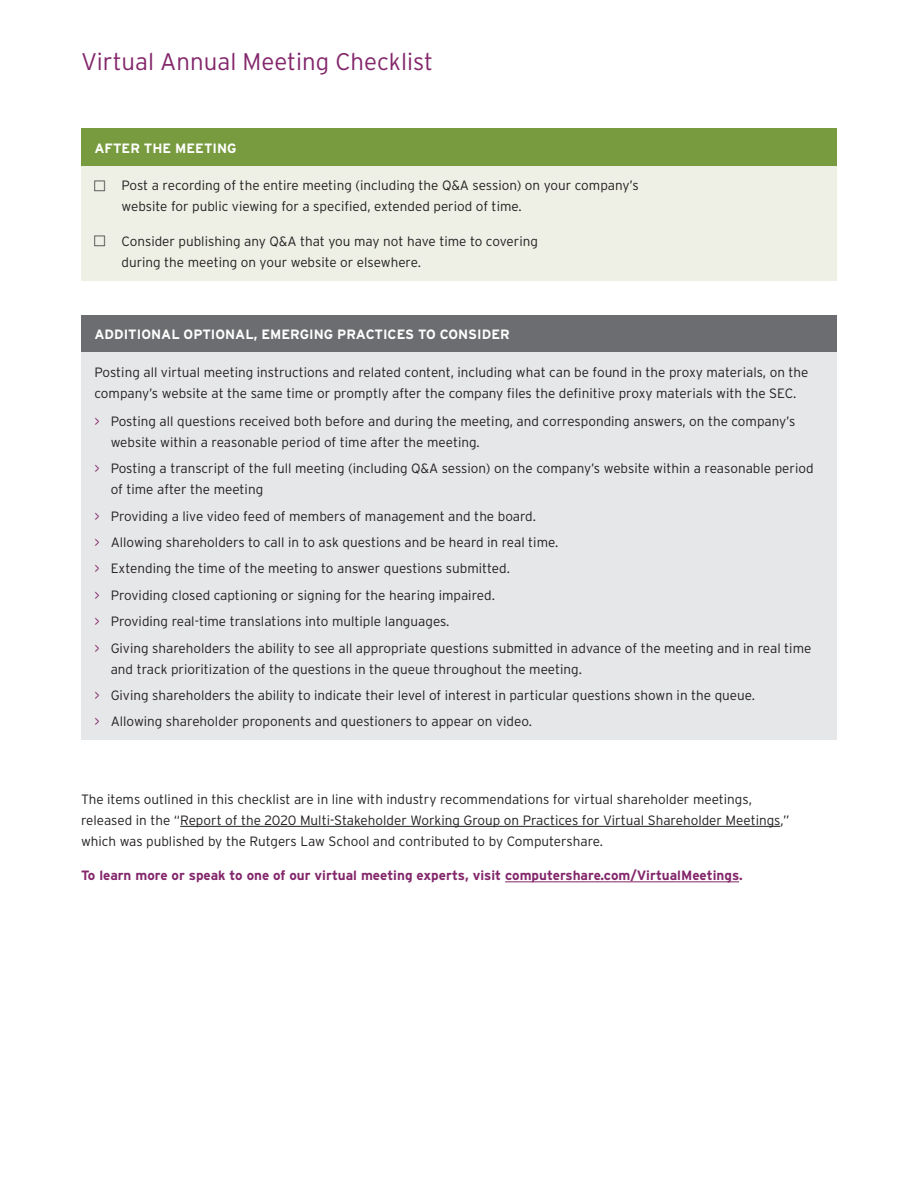
<style>
.page{position:relative;width:918px;height:1188px;background:#fff}
.page>*{position:absolute;margin:0;border:0;box-sizing:border-box;transform-origin:0 0}
.t1{font:300 24px "Interstate";color:#83276b}
.t2{font:300 13.5px/21px "Interstate";color:#231f20}
.t3{font:700 13.5px "Interstate";color:#83276b}
.t4{font:700 13.5px "Interstate";color:#fff}
.s1{color:#83276b}
</style>
<div class="page">
<hr style="left:180px;top:826px;width:600px;height:1px;background:#231f20">
<hr style="left:505px;top:882px;width:234px;height:1px;background:#83276b">
<div style="left:81px;top:128px;width:756px;height:38px;background:#779b3e"></div>
<div style="left:81px;top:166px;width:756px;height:114px;background:#eef0e5"></div>
<div style="left:81px;top:315px;width:756px;height:38px;background:#6c6d70"></div>
<div style="left:81px;top:353px;width:756px;height:387px;background:#e6e7e9"></div>
<h1 class="t1" style="left:81px;top:47px;width:354px">Virtual Annual Meeting Checklist</h1>
<p class="t4" style="left:94px;top:140px;width:144px">AFTER THE MEETING</p>
<p class="t2" style="left:122px;top:175px;width:519px">Post a recording of the entire meeting (including the Q&amp;A session) on your company’s website for public viewing for a specified, extended period of time.</p>
<p class="t2" style="left:122px;top:230px;width:418px">Consider publishing any Q&amp;A that you may not have time to covering during the meeting on your website or elsewhere.</p>
<p class="t4" style="left:94px;top:326px;width:417px">ADDITIONAL OPTIONAL, EMERGING PRACTICES TO CONSIDER</p>
<p class="t2" style="left:94px;top:362px;width:715px">Posting all virtual meeting instructions and related content, including what can be found in the proxy materials, on the company’s website at the same time or promptly after the company files the definitive proxy materials with the SEC.</p>
<p class="t2" style="left:111px;top:410px;width:686px;text-indent:-16px"><span class="s1">&gt;</span> Posting all questions received both before and during the meeting, and corresponding answers, on the company’s website within a reasonable period of time after the meeting.</p>
<p class="t2" style="left:111px;top:458px;width:704px;text-indent:-16px"><span class="s1">&gt;</span> Posting a transcript of the full meeting (including Q&amp;A session) on the company’s website within a reasonable period of time after the meeting</p>
<p class="t2" style="left:94px;top:502px;width:718px;line-height:26.4px"><span class="s1">&gt;</span> Providing a live video feed of members of management and the board.<br><span class="s1">&gt;</span> Allowing shareholders to call in to ask questions and be heard in real time.<br><span class="s1">&gt;</span> Extending the time of the meeting to answer questions submitted.<br><span class="s1">&gt;</span> Providing closed captioning or signing for the hearing impaired.<br><span class="s1">&gt;</span> Providing real-time translations into multiple languages.<br><span class="s1">&gt;</span> Giving shareholders the ability to see all appropriate questions submitted in advance of the meeting and in real time</p>
<p class="t2" style="left:94px;top:656px;width:662px;line-height:26.4px;text-indent:16px">and track prioritization of the questions in the queue throughout the meeting.<br><span class="s1">&gt;</span> Giving shareholders the ability to indicate their level of interest in particular questions shown in the queue. <span class="s1">&gt;</span> Allowing shareholder proponents and questioners to appear on video.</p>
<p class="t2" style="left:81px;top:788px;width:710px">The items outlined in this checklist are in line with industry recommendations for virtual shareholder meetings, released in the “Report of the 2020 Multi-Stakeholder Working Group on Practices for Virtual Shareholder Meetings,” which was published by the Rutgers Law School and contributed to by Computershare.</p>
<p class="t3" style="left:81px;top:867px;width:663px">To learn more or speak to one of our virtual meeting experts, visit computershare.com/VirtualMeetings.</p>
</div>
